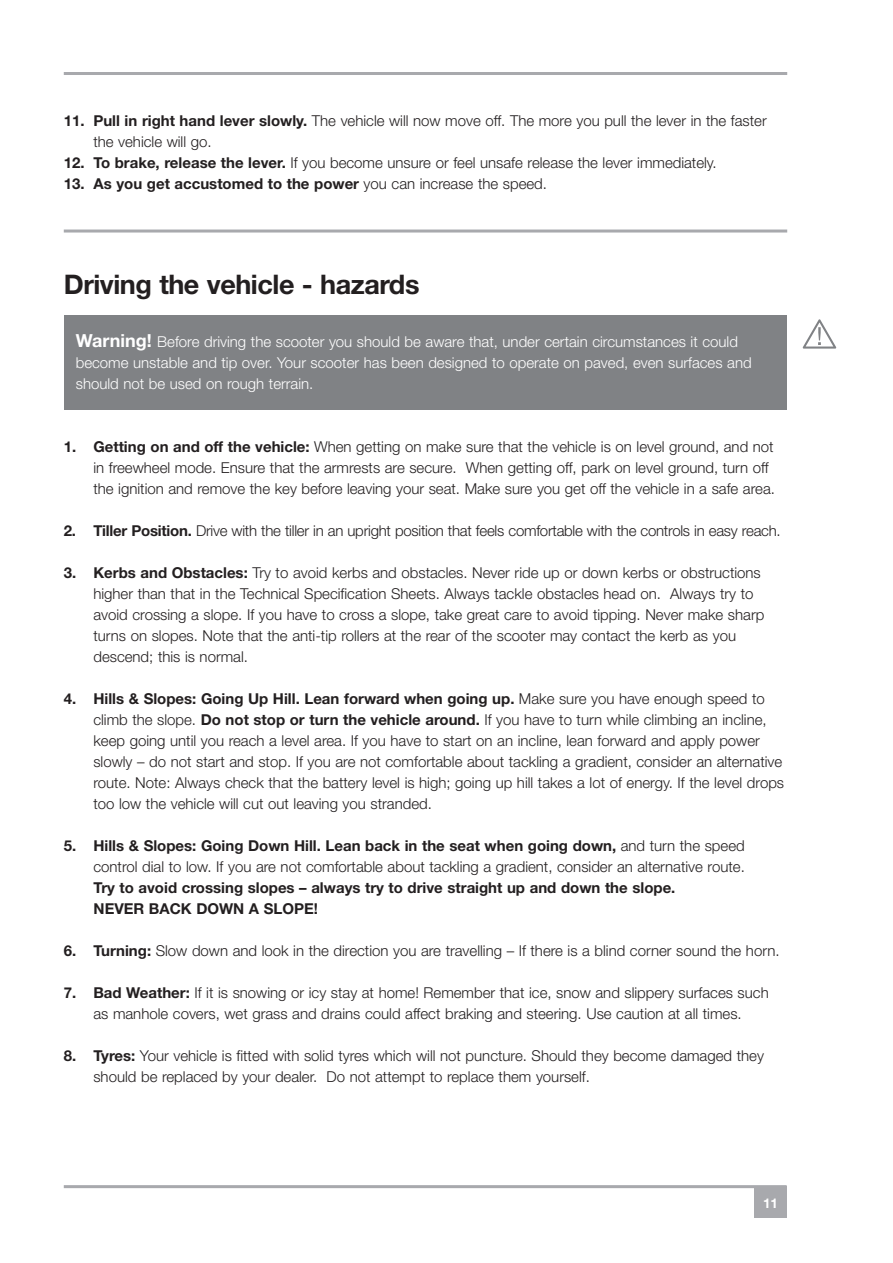
<style>
.page{position:relative;width:893px;height:1263px;background:#fff}
.page>*{position:absolute;margin:0;border:0;box-sizing:border-box;transform-origin:0 0}
.t1{font:700 27px "Helvetica Neue";letter-spacing:-.015em;color:#231f20}
.t2{font:300 15px/21px "Helvetica Neue";color:#231f20}
.t3{font:300 15px/21px "Helvetica Neue";color:#fff}
.t4{font:700 15px/21px "Helvetica Neue";color:#231f20}
.t5{font:700 13.5px "Helvetica Neue";color:#fff}
.s1{font-weight:700}
.s2{font-weight:300}
.s3{font-weight:700;font-size:18px}
</style>
<div class="page">
<div style="left:754px;top:1187px;width:33px;height:31px;background:#a8a9ad"></div>
<hr style="left:64px;top:1185px;width:723px;height:3px;background:#a8a9ad">
<hr style="left:64px;top:72px;width:723px;height:3px;background:#a8a9ad">
<div style="left:64px;top:315px;width:723px;height:95px;background:#808285"></div>
<svg style="left:803px;top:319px;width:33px;height:30px"></svg>
<hr style="left:64px;top:229px;width:723px;height:3px;background:#a8a9ad">
<p class="t2" style="left:93px;top:112px;width:675px;text-indent:-30px"><span class="s1">11. Pull in right hand lever slowly.</span> The vehicle will now move off. The more you pull the lever in the faster the vehicle will go.</p>
<p class="t2" style="left:64px;top:154px;width:654px"><span class="s1">12. To brake, release the lever.</span> If you become unsure or feel unsafe release the lever immediately.</p>
<p class="t4" style="left:64px;top:175px;width:485px">13. As you get accustomed to the power <span class="s2">you can increase the speed.</span></p>
<h1 class="t1" style="left:64px;top:275px;width:357px">Driving the vehicle - hazards</h1>
<p class="t3" style="left:76px;top:332px;width:677px"><span class="s3">Warning!</span> Before driving the scooter you should be aware that, under certain circumstances it could become unstable and tip over. Your scooter has been designed to operate on paved, even surfaces and should not be used on rough terrain.</p>
<p class="t2" style="left:93px;top:437px;width:683px;text-indent:-30px"><span class="s1">1. Getting on and off the vehicle:</span> When getting on make sure that the vehicle is on level ground, and not in freewheel mode. Ensure that the armrests are secure. When getting off, park on level ground, turn off the ignition and remove the key before leaving your seat. Make sure you get off the vehicle in a safe area.</p>
<p class="t2" style="left:64px;top:521px;width:718px"><span class="s1">2. Tiller Position.</span> Drive with the tiller in an upright position that feels comfortable with the controls in easy reach.</p>
<p class="t2" style="left:93px;top:563px;width:672px;text-indent:-30px"><span class="s1">3. Kerbs and Obstacles:</span> Try to avoid kerbs and obstacles. Never ride up or down kerbs or obstructions higher than that in the Technical Specification Sheets. Always tackle obstacles head on. Always try to avoid crossing a slope. If you have to cross a slope, take great care to avoid tipping. Never make sharp turns on slopes. Note that the anti-tip rollers at the rear of the scooter may contact the kerb as you descend; this is normal.</p>
<p class="t2" style="left:93px;top:689px;width:692px;text-indent:-30px"><span class="s1">4. Hills &amp; Slopes: Going Up Hill. Lean forward when going up.</span> Make sure you have enough speed to climb the slope. <span class="s1">Do not stop or turn the vehicle around.</span> If you have to turn while climbing an incline, keep going until you reach a level area. If you have to start on an incline, lean forward and apply power slowly – do not start and stop. If you are not comfortable about tackling a gradient, consider an alternative route. Note: Always check that the battery level is high; going up hill takes a lot of energy. If the level drops too low the vehicle will cut out leaving you stranded.</p>
<p class="t2" style="left:64px;top:836px;width:683px;text-align:right"><span class="s1">5. Hills &amp; Slopes: Going Down Hill. Lean back in the seat when going down,</span> and turn the speed control dial to low. If you are not comfortable about tackling a gradient, consider an alternative route.</p>
<p class="t4" style="left:94px;top:878px;width:583px">Try to avoid crossing slopes – always try to drive straight up and down the slope.<br>NEVER BACK DOWN A SLOPE!</p>
<p class="t2" style="left:64px;top:941px;width:717px"><span class="s1">6. Turning:</span> Slow down and look in the direction you are travelling – If there is a blind corner sound the horn.</p>
<p class="t2" style="left:64px;top:983px;width:706px;text-align:center"><span class="s1">7. Bad Weather:</span> If it is snowing or icy stay at home! Remember that ice, snow and slippery surfaces such as manhole covers, wet grass and drains could affect braking and steering. Use caution at all times.</p>
<p class="t2" style="left:93px;top:1046px;width:672px;text-indent:-30px"><span class="s1">8. Tyres:</span> Your vehicle is fitted with solid tyres which will not puncture. Should they become damaged they should be replaced by your dealer. Do not attempt to replace them yourself.</p>
<p class="t5" style="left:763px;top:1198px;width:17px">11</p>
</div>
